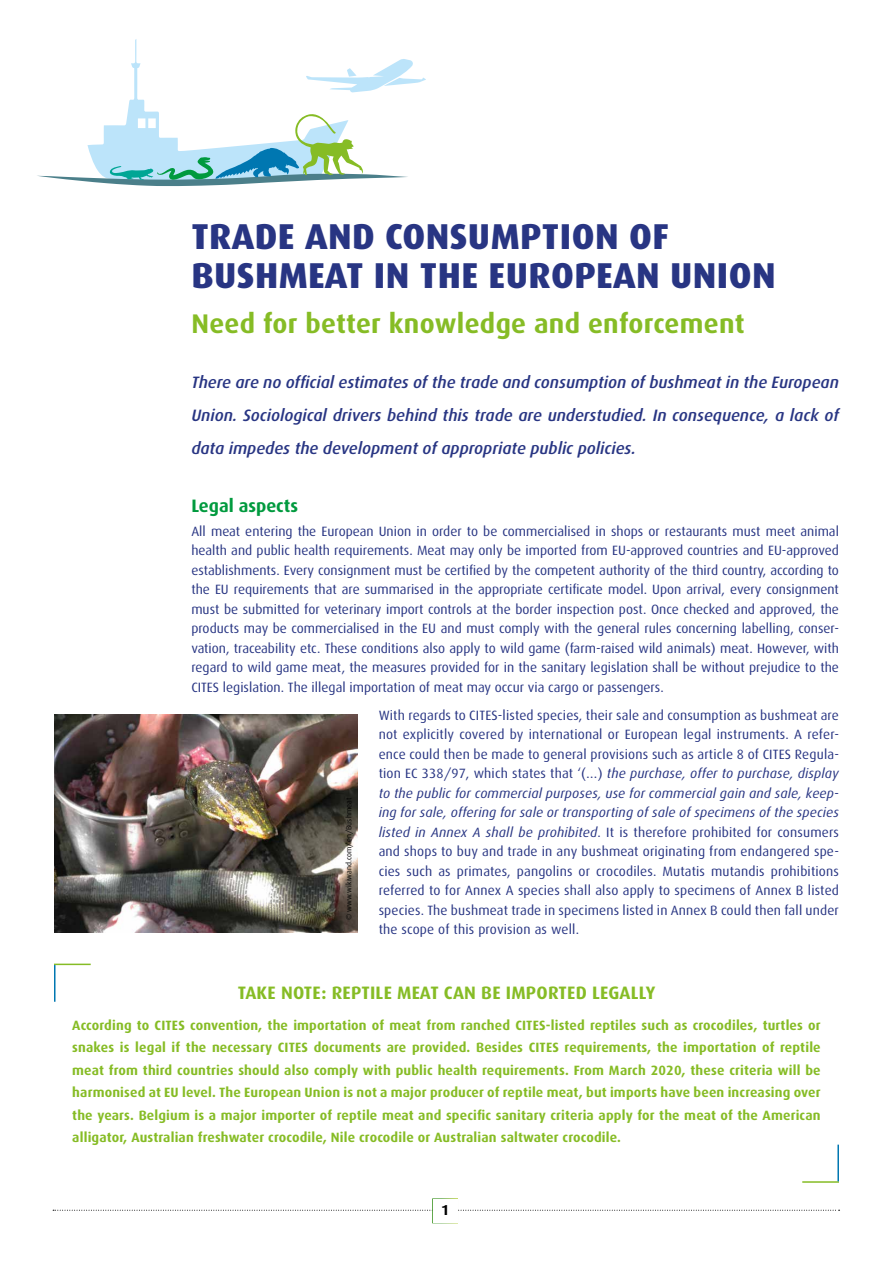
<style>
.page{position:relative;width:893px;height:1263px;background:#fff}
.page>*{position:absolute;margin:0;border:0;box-sizing:border-box;transform-origin:0 0}
.body{font:800 36px/39px "Dax";letter-spacing:.01em;color:#283583}
.body-2{font:700 27px "Dax";letter-spacing:.01em;color:#86bc25}
.vert-exergue{font:700 18px "Dax";letter-spacing:.01em;color:#86bc25}
.intertitre{font:700 18px "Dax";color:#009a3e}
.body-3{font:italic 500 16.5px/33px "Dax";color:#283583;text-align:justify}
.t1{font:700 14.4px "Dax";color:#000}
.body-4{font:13.5px/19.5px "Dax";color:#283583;text-align:justify}
.vert-exergue-2{font:700 13.5px/22.5px "Dax";letter-spacing:.01em;color:#86bc25;text-align:justify}
.body-5{font:7.5px "Dax";letter-spacing:.01em;color:#000}
.s1{font-style:italic}
</style>
<div class="page">
<svg style="left:37px;top:39px;width:389px;height:148px"></svg>
<svg style="left:53px;top:1210px;width:787px;height:1px"></svg>
<div style="left:432px;top:1198px;width:26px;height:25px;background:#fff;border:1px solid #fff"></div>
<hr style="left:54px;top:963px;width:37px;height:2px;background:#86bc25">
<hr style="left:54px;top:965px;width:2px;height:37px;background:#0077b1">
<hr style="left:802px;top:1181px;width:37px;height:2px;background:#86bc25">
<hr style="left:837px;top:1144px;width:2px;height:37px;background:#0077b1">
<img style="left:54px;top:714px;width:303px;height:218px">
<p class="body" style="left:191px;top:218px;width:586px">TRADE AND CONSUMPTION OF<br>BUSHMEAT IN THE EUROPEAN UNION</p>
<p class="body-2" style="left:191px;top:308px;width:555px">Need for better knowledge and enforcement</p>
<p class="body-3" style="left:191px;top:366px;width:649px">There are no official estimates of the trade and consumption of bushmeat in the European Union. Sociological drivers behind this trade are understudied. In consequence, a lack of data impedes the development of appropriate public policies.</p>
<p class="intertitre" style="left:191px;top:496px;width:108px">Legal aspects</p>
<p class="body-4" style="left:191px;top:522px;width:649px">All meat entering the European Union in order to be commercialised in shops or restaurants must meet animal health and public health requirements. Meat may only be imported from EU-approved countries and EU-approved establishments. Every consignment must be certified by the competent authority of the third country, according to the EU requirements that are summarised in the appropriate certificate model. Upon arrival, every consignment must be submitted for veterinary import controls at the border inspection post. Once checked and approved, the products may be commercialised in the EU and must comply with the general rules concerning labelling, conser&shy;vation, traceability etc. These conditions also apply to wild game (farm-raised wild animals) meat. However, with regard to wild game meat, the measures provided for in the sanitary legislation shall be without prejudice to the CITES legislation. The illegal importation of meat may occur via cargo or passengers.</p>
<p class="body-4" style="left:379px;top:706px;width:462px">With regards to CITES-listed species, their sale and consumption as bushmeat are not explicitly covered by international or European legal instruments. A refer&shy;ence could then be made to general provisions such as article 8 of CITES Regula&shy;tion EC 338/97, which states that ‘(…) <span class="s1">the purchase, offer to purchase, display to the public for commercial purposes, use for commercial gain and sale, keep&shy;ing for sale, offering for sale or transporting of sale of specimens of the species listed in Annex A shall be prohibited</span>. It is therefore prohibited for consumers and shops to buy and trade in any bushmeat originating from endangered spe&shy;cies such as primates, pangolins or crocodiles. Mutatis mutandis prohibitions referred to for Annex A species shall also apply to specimens of Annex B listed species. The bushmeat trade in specimens listed in Annex B could then fall under the scope of this provision as well.</p>
<p class="body-5" style="left:345px;top:920px;width:124px;rotate:-90deg">© www.wikiwand.com/en/Bushmeat</p>
<p class="vert-exergue" style="left:238px;top:982px;width:419px">TAKE NOTE: REPTILE MEAT CAN BE IMPORTED LEGALLY</p>
<p class="vert-exergue-2" style="left:72px;top:1014px;width:750px">According to CITES convention, the importation of meat from ranched CITES-listed reptiles such as crocodiles, turtles or snakes is legal if the necessary CITES documents are provided. Besides CITES requirements, the importation of reptile meat from third countries should also comply with public health requirements. From March 2020, these criteria will be harmonised at EU level. The European Union is not a major producer of reptile meat, but imports have been increasing over the years. Belgium is a major importer of reptile meat and specific sanitary criteria apply for the meat of the American alligator, Australian freshwater crocodile, Nile crocodile or Australian saltwater crocodile.</p>
<p class="t1" style="left:441px;top:1202px;width:10px">1</p>
</div>
